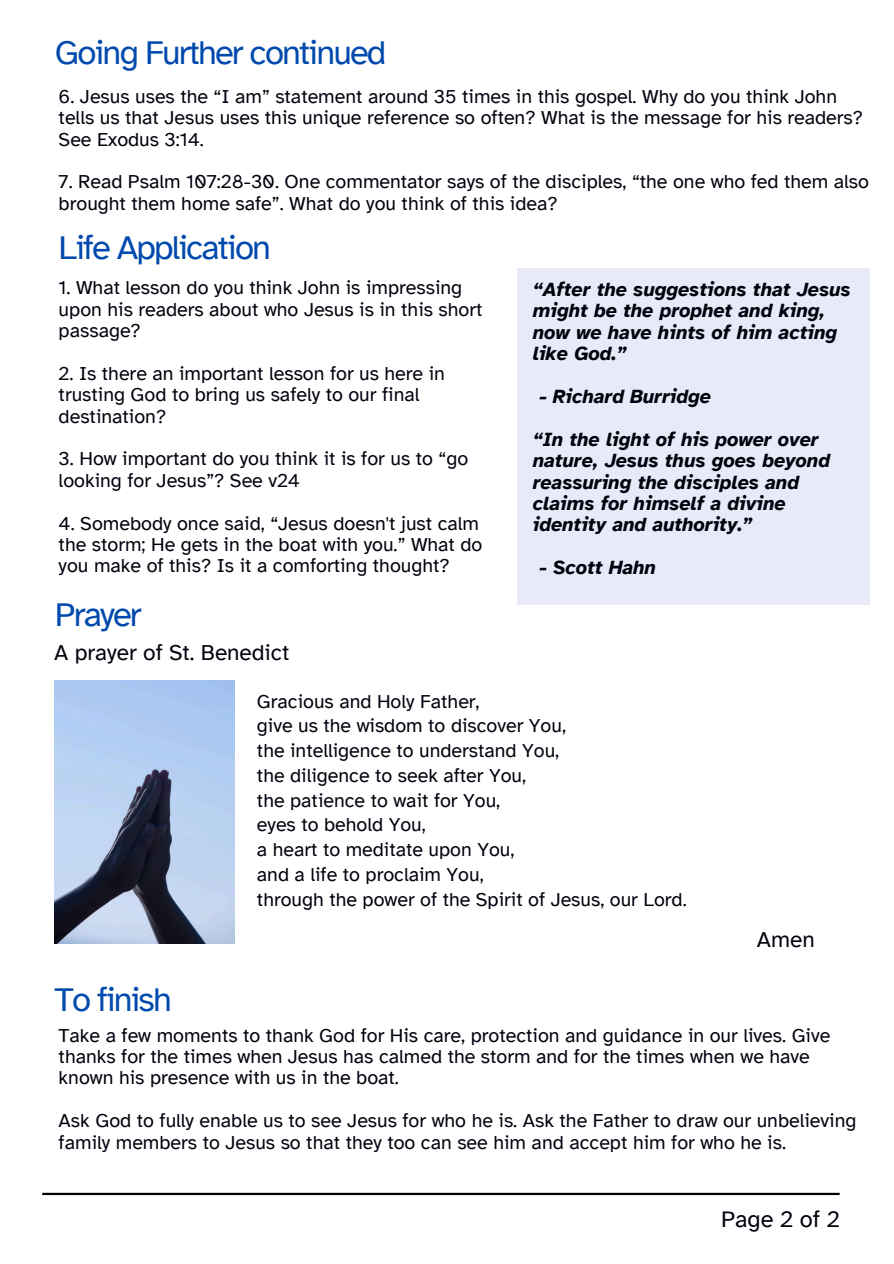
<style>
.page{position:relative;width:894px;height:1264px;background:#fff}
.page>*{position:absolute;margin:0;border:0;box-sizing:border-box;transform-origin:0 0}
.t1{font:34.5px "Atkinson Hyperlegible";letter-spacing:-.055em;color:#004aad}
.t2{font:23.55px "Atkinson Hyperlegible";color:#00030e}
.t3{font:22.65px "Atkinson Hyperlegible";color:#00030e}
.t4{font:19.65px/21.5px "Atkinson Hyperlegible";color:#00030e}
.t5{font:italic 700 19.65px/21.5px "Atkinson Hyperlegible";color:#00030e}
</style>
<div class="page">
<hr style="left:42px;top:1192px;width:797px;height:2px;background:#000">
<div style="left:517px;top:268px;width:352px;height:336px;background:#e8ebf7"></div>
<img style="left:55px;top:680px;width:180px;height:263px">
<h1 class="t1" style="left:55px;top:31px;width:333px">Going Further continued</h1>
<p class="t4" style="left:59px;top:86px;width:805px">6. Jesus uses the “I am” statement around 35 times in this gospel. Why do you think John tells us that Jesus uses this unique reference so often? What is the message for his readers?<br>See Exodus 3:14.</p>
<p class="t4" style="left:59px;top:171px;width:811px">7. Read Psalm 107:28-30. One commentator says of the disciples, “the one who fed them also brought them home safe”. What do you think of this idea?</p>
<h1 class="t1" style="left:59px;top:226px;width:214px">Life Application</h1>
<p class="t4" style="left:59px;top:277px;width:425px">1. What lesson do you think John is impressing upon his readers about who Jesus is in this short passage?</p>
<p class="t4" style="left:59px;top:362px;width:387px">2. Is there an important lesson for us here in trusting God to bring us safely to our final destination?</p>
<p class="t4" style="left:59px;top:448px;width:411px">3. How important do you think it is for us to “go looking for Jesus”? See v24</p>
<p class="t4" style="left:59px;top:512px;width:425px">4. Somebody once said, “Jesus doesn't just calm the storm; He gets in the boat with you.” What do you make of this? Is it a comforting thought?</p>
<h1 class="t1" style="left:55px;top:593px;width:88px">Prayer</h1>
<p class="t5" style="left:533px;top:279px;width:319px">“After the suggestions that Jesus might be the prophet and king, now we have hints of him acting like God.”</p>
<p class="t5" style="left:533px;top:375px;width:287px;line-height:42.8px;text-indent:6px">- Richard Burridge<br>“In the light of his power over</p>
<p class="t5" style="left:533px;top:450px;width:299px">nature, Jesus thus goes beyond reassuring the disciples and claims for himself a divine identity and authority.”</p>
<p class="t5" style="left:539px;top:557px;width:118px">- Scott Hahn</p>
<p class="t3" style="left:54px;top:638px;width:237px">A prayer of St. Benedict</p>
<h1 class="t1" style="left:55px;top:977px;width:119px">To finish</h1>
<p class="t4" style="left:257px;top:688px;width:431px;line-height:24.8px">Gracious and Holy Father,<br>give us the wisdom to discover You,<br>the intelligence to understand You,<br>the diligence to seek after You,<br>the patience to wait for You,<br>eyes to behold You,<br>a heart to meditate upon You,<br>and a life to proclaim You,<br>through the power of the Spirit of Jesus, our Lord.</p>
<p class="t3" style="left:756px;top:925px;width:59px">Amen</p>
<p class="t4" style="left:59px;top:1024px;width:773px">Take a few moments to thank God for His care, protection and guidance in our lives. Give thanks for the times when Jesus has calmed the storm and for the times when we have known his presence with us in the boat.</p>
<p class="t4" style="left:59px;top:1109px;width:799px">Ask God to fully enable us to see Jesus for who he is. Ask the Father to draw our unbelieving family members to Jesus so that they too can see him and accept him for who he is.</p>
<p class="t2" style="left:720px;top:1204px;width:120px">Page 2 of 2</p>
</div>
